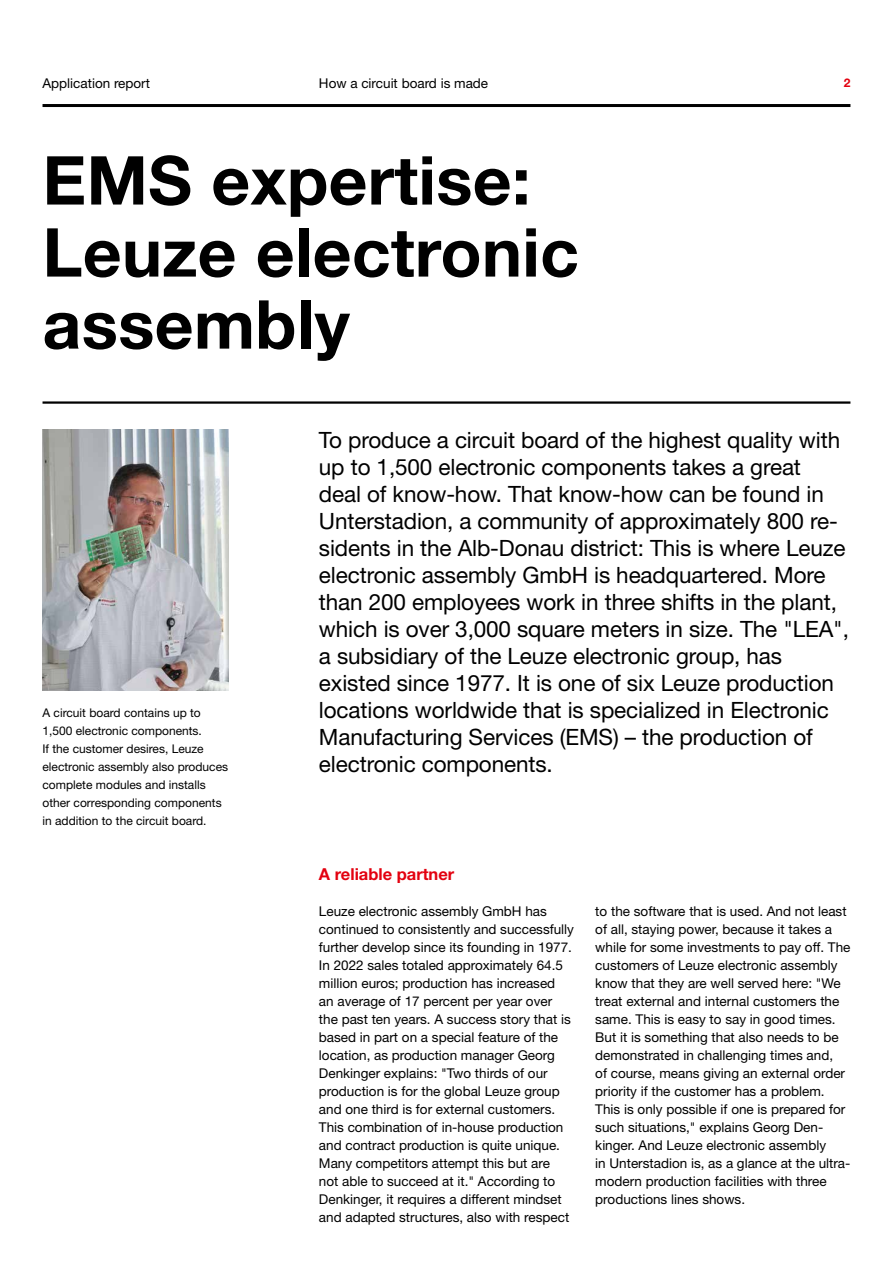
<style>
.page{position:relative;width:893px;height:1263px;background:#fff}
.page>*{position:absolute;margin:0;border:0;box-sizing:border-box;transform-origin:0 0}
.t1{font:700 67.5px/72px "Helvetica Neue LT Pro";letter-spacing:.005em;color:#000}
.t2{font:22.5px/27px "Helvetica Neue LT Pro";letter-spacing:-.005em;color:#000}
.t3{font:700 16.5px "Helvetica Neue LT Pro";color:#e3000f}
.t4{font:13.5px/18px "Helvetica Neue LT Pro";color:#000}
.t5{font:12px/18px "Helvetica Neue LT Pro";color:#000}
.t6{font:700 12px "Helvetica Neue LT Pro";color:#e3000f}
</style>
<div class="page">
<img style="left:43px;top:430px;width:186px;height:261px">
<hr style="left:43px;top:401px;width:807px;height:3px;background:#000">
<hr style="left:43px;top:104px;width:807px;height:3px;background:#000">
<p class="t4" style="left:43px;top:73px;width:109px">Application report</p>
<p class="t4" style="left:319px;top:73px;width:171px">How a circuit board is made</p>
<p class="t6" style="left:844px;top:75px;width:8px">2</p>
<h1 class="t1" style="left:43px;top:142px;width:538px">EMS expertise:<br>Leuze electronic assembly</h1>
<p class="t5" style="left:43px;top:704px;width:187px">A circuit board contains up to<br>1,500 electronic components.<br>If the customer desires, Leuze electronic assembly also produces complete modules and installs other corresponding components in addition to the circuit board.</p>
<p class="t2" style="left:319px;top:425px;width:532px">To produce a circuit board of the highest quality with up to 1,500 electronic components takes a great<br>deal of know-how. That know-how can be found in Unterstadion, a community of approximately 800 re&shy;sidents in the Alb-Donau district: This is where Leuze electronic assembly GmbH is headquartered. More than 200 employees work in three shifts in the plant, which is over 3,000 square meters in size. The "LEA", a subsidiary of the Leuze electronic group, has existed since 1977. It is one of six Leuze production locations worldwide that is specialized in Electronic Manufacturing Services (EMS) – the production of electronic components.</p>
<p class="t3" style="left:319px;top:863px;width:137px">A reliable partner</p>
<p class="t4" style="left:319px;top:901px;width:257px">Leuze electronic assembly GmbH has continued to consistently and successfully further develop since its founding in 1977.<br>In 2022 sales totaled approximately 64.5 million euros; production has increased<br>an average of 17 percent per year over the past ten years. A success story that is based in part on a special feature of the location, as production manager Georg Denkinger explains: "Two thirds of our production is for the global Leuze group and one third is for external customers.<br>This combination of in-house production and contract production is quite unique.<br>Many competitors attempt this but are<br>not able to succeed at it." According to Denkinger, it requires a different mindset and adapted structures, also with respect</p>
<p class="t4" style="left:595px;top:901px;width:257px">to the software that is used. And not least of all, staying power, because it takes a while for some investments to pay off. The customers of Leuze electronic assembly know that they are well served here: "We treat external and internal customers the same. This is easy to say in good times.<br>But it is something that also needs to be demonstrated in challenging times and,<br>of course, means giving an external order priority if the customer has a problem.<br>This is only possible if one is prepared for such situations," explains Georg Den&shy;kinger. And Leuze electronic assembly<br>in Unterstadion is, as a glance at the ultra&shy;modern production facilities with three productions lines shows.</p>
</div>
